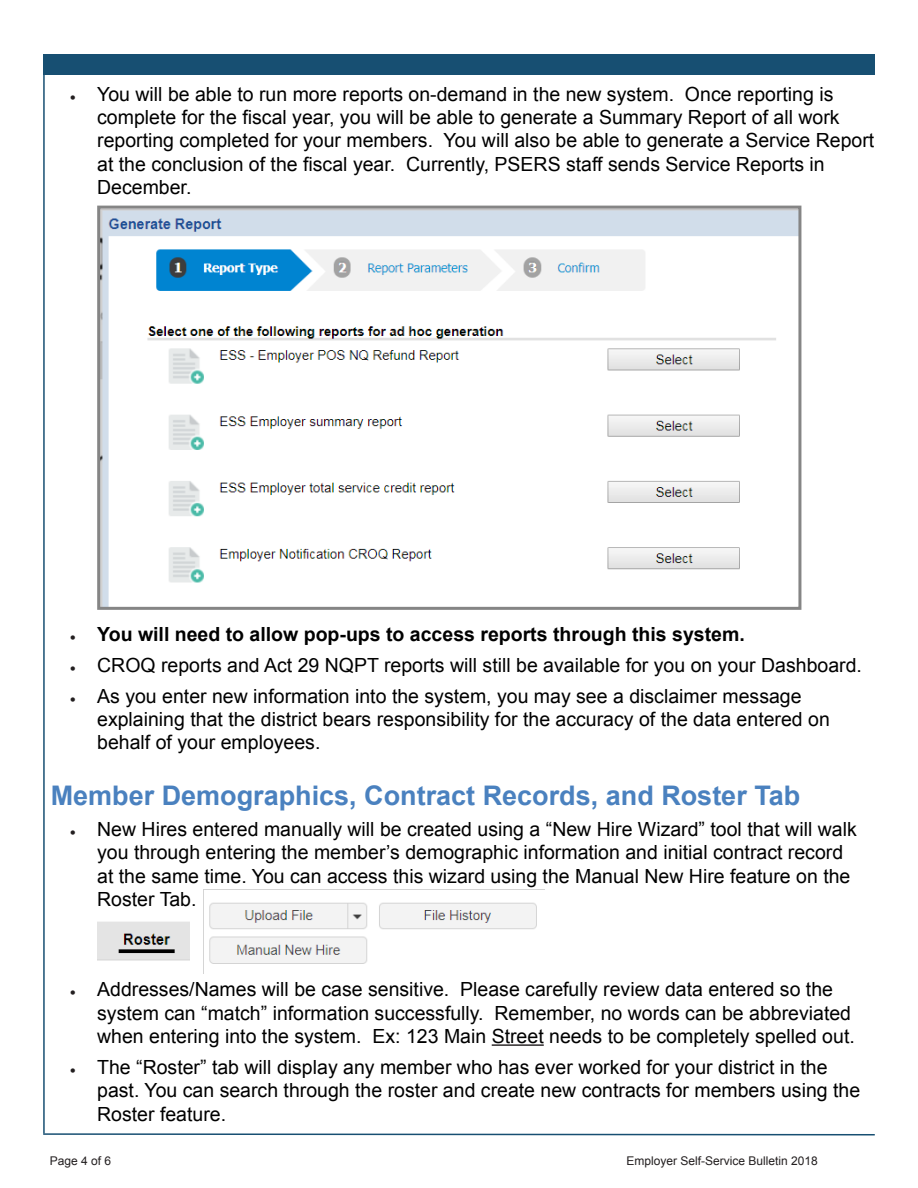
<style>
.page{position:relative;width:918px;height:1188px;background:#fff}
.page>*{position:absolute;margin:0;border:0;box-sizing:border-box;transform-origin:0 0}
.t1{font:700 27px "Arial";color:#4a81bf}
.t2{font:19.5px/23.4px "Arial";color:#000}
.t3{font:700 19.5px "Arial";color:#000}
.t4{font:12px "Arial";color:#231f20}
.s1{color:#231f20}
</style>
<div class="page">
<hr style="left:43px;top:56px;width:2px;height:1078px;background:#174f72">
<svg style="left:43px;top:1133px;width:832px;height:3px"></svg>
<div style="left:43px;top:54px;width:832px;height:21px;background:#174f72"></div>
<hr style="left:492px;top:1044px;width:52px;height:2px;background:#231f20">
<img style="left:101px;top:210px;width:696px;height:396px">
<div style="left:97px;top:206px;width:704px;height:404px;border:3px solid #858585"></div>
<img style="left:97px;top:921px;width:93px;height:40px">
<img style="left:203px;top:890px;width:334px;height:84px">
<p class="t2" style="left:97px;top:82px;width:779px;text-indent:-27px"><span class="s1">•</span> You will be able to run more reports on-demand in the new system. Once reporting is complete for the fiscal year, you will be able to generate a Summary Report of all work reporting completed for your members. You will also be able to generate a Service Report at the conclusion of the fiscal year. Currently, PSERS staff sends Service Reports in December.</p>
<p class="t3" style="left:70px;top:621px;width:676px"><span class="s1">•</span> You will need to allow pop-ups to access reports through this system.</p>
<p class="t2" style="left:70px;top:653px;width:793px"><span class="s1">•</span> CROQ reports and Act 29 NQPT reports will still be available for you on your Dashboard.</p>
<p class="t2" style="left:97px;top:684px;width:734px;text-indent:-27px"><span class="s1">•</span> As you enter new information into the system, you may see a disclaimer message explaining that the district bears responsibility for the accuracy of the data entered on behalf of your employees.</p>
<p class="t1" style="left:51px;top:778px;width:751px">Member Demographics, Contract Records, and Roster Tab</p>
<p class="t2" style="left:97px;top:818px;width:761px;text-indent:-27px"><span class="s1">•</span> New Hires entered manually will be created using a “New Hire Wizard” tool that will walk you through entering the member’s demographic information and initial contract record at the same time. You can access this wizard using the Manual New Hire feature on the Roster Tab.</p>
<p class="t2" style="left:97px;top:978px;width:759px;text-indent:-27px"><span class="s1">•</span> Addresses/Names will be case sensitive. Please carefully review data entered so the system can “match” information successfully. Remember, no words can be abbreviated when entering into the system. Ex: 123 Main Street needs to be completely spelled out.</p>
<p class="t2" style="left:97px;top:1056px;width:765px;text-indent:-27px"><span class="s1">•</span> The “Roster” tab will display any member who has ever worked for your district in the past. You can search through the roster and create new contracts for members using the<br>Roster feature.</p>
<p class="t4" style="left:50px;top:1153px;width:63px">Page 4 of 6</p>
<p class="t4" style="left:627px;top:1153px;width:193px">Employer Self-Service Bulletin 2018</p>
</div>
